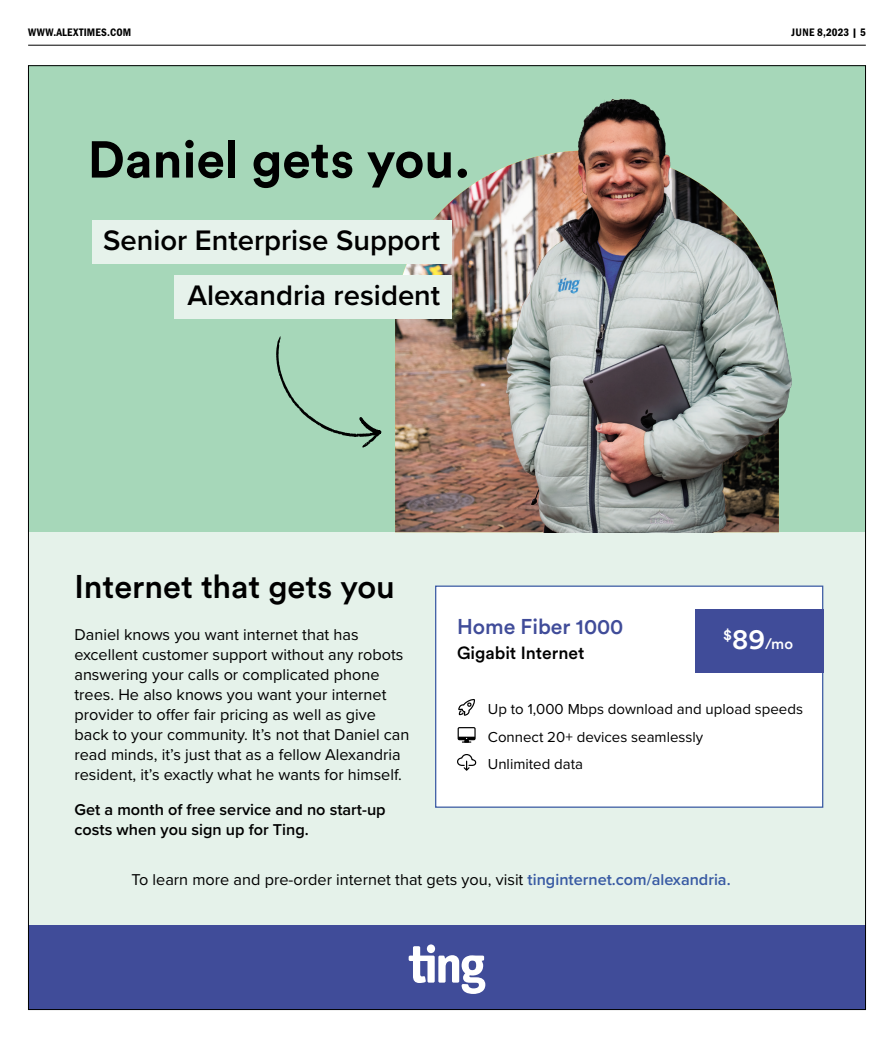
<style>
.page{position:relative;width:894px;height:1038px;background:#fff}
.page>*{position:absolute;margin:0;border:0;box-sizing:border-box;transform-origin:0 0}
.t1{font:700 51.25px "Circular Std";color:#000}
.t2{font:500 32.5px "Circular Std";color:#000}
.t3{font:600 29.25px/54.1px "Proxima Nova";color:#000;text-align:right}
.t4{font:500 21.25px "Circular Std";color:#404c99}
.t5{font:500 17.5px "Circular Std";color:#000}
.t6{font:16.25px/20px "Proxima Nova";color:#000}
.t7{font:600 16.25px/20px "Proxima Nova";color:#000}
.t8{font:15px/27.5px "Proxima Nova";color:#000}
.t9{font:500 15px "Circular Std";color:#fff}
.t10{font:11.25px "Franklin Gothic URW Con Dem";letter-spacing:.02em;color:#000}
.s1{font-weight:600;color:#385aa3}
.s2{font-size:28.75px}
</style>
<div class="page">
<hr style="left:28px;top:45px;width:837px;height:1px;background:#000">
<div style="left:28px;top:66px;width:837px;height:943px;background:#e5f2ea"></div>
<div style="left:28px;top:66px;width:837px;height:466px;background:#a6d7b9"></div>
<div style="left:28px;top:925px;width:837px;height:84px;background:#404c99"></div>
<svg style="left:408px;top:946px;width:77px;height:48px"></svg>
<img style="left:395px;top:175px;width:93px;height:357px">
<div style="left:435px;top:586px;width:387px;height:221px;background:#fff"></div>
<div style="left:435px;top:585px;width:387px;height:223px;border:1px solid #3959a2"></div>
<div style="left:694px;top:609px;width:129px;height:64px;background:#404c99"></div>
<svg style="left:458px;top:699px;width:17px;height:17px"></svg>
<div style="left:457px;top:727px;width:18px;height:13px;border:1px solid #000"></div>
<svg style="left:458px;top:737px;width:17px;height:6px"></svg>
<svg style="left:457px;top:754px;width:19px;height:17px"></svg>
<svg style="left:276px;top:336px;width:105px;height:112px"></svg>
<div style="left:92px;top:221px;width:360px;height:43px;background:#e6f2eb"></div>
<div style="left:174px;top:276px;width:278px;height:43px;background:#e6f2eb"></div>
<img style="left:488px;top:99px;width:304px;height:433px">
<p class="t10" style="left:28px;top:24px;width:104px">WWW.ALEXTIMES.COM</p>
<p class="t10" style="left:791px;top:24px;width:76px">JUNE 8,2023 | 5</p>
<p class="t1" style="left:88px;top:126px;width:384px">Daniel gets you.</p>
<p class="t3" style="left:103px;top:213px;width:338px">Senior Enterprise Support<br>Alexandria resident</p>
<p class="t2" style="left:74px;top:566px;width:322px">Internet that gets you</p>
<p class="t6" style="left:74px;top:624px;width:336px">Daniel knows you want internet that has excellent customer support without any robots answering your calls or complicated phone trees. He also knows you want your internet provider to offer fair pricing as well as give back to your community. It’s not that Daniel can read minds, it’s just that as a fellow Alexandria resident, it’s exactly what he wants for himself.</p>
<p class="t7" style="left:74px;top:799px;width:312px">Get a month of free service and no start-up costs when you sign up for Ting.</p>
<p class="t6" style="left:132px;top:869px;width:600px">To learn more and pre-order internet that gets you, visit <span class="s1">tinginternet.com/alexandria.</span></p>
<p class="t4" style="left:457px;top:614px;width:168px">Home Fiber 1000</p>
<p class="t5" style="left:457px;top:642px;width:129px">Gigabit Internet</p>
<p class="t9" style="left:723px;top:634px;width:71px">$<span class="s2">89</span>/mo</p>
<p class="t8" style="left:487px;top:695px;width:316px">Up to 1,000 Mbps download and upload speeds<br>Connect 20+ devices seamlessly<br>Unlimited data</p>
</div>
